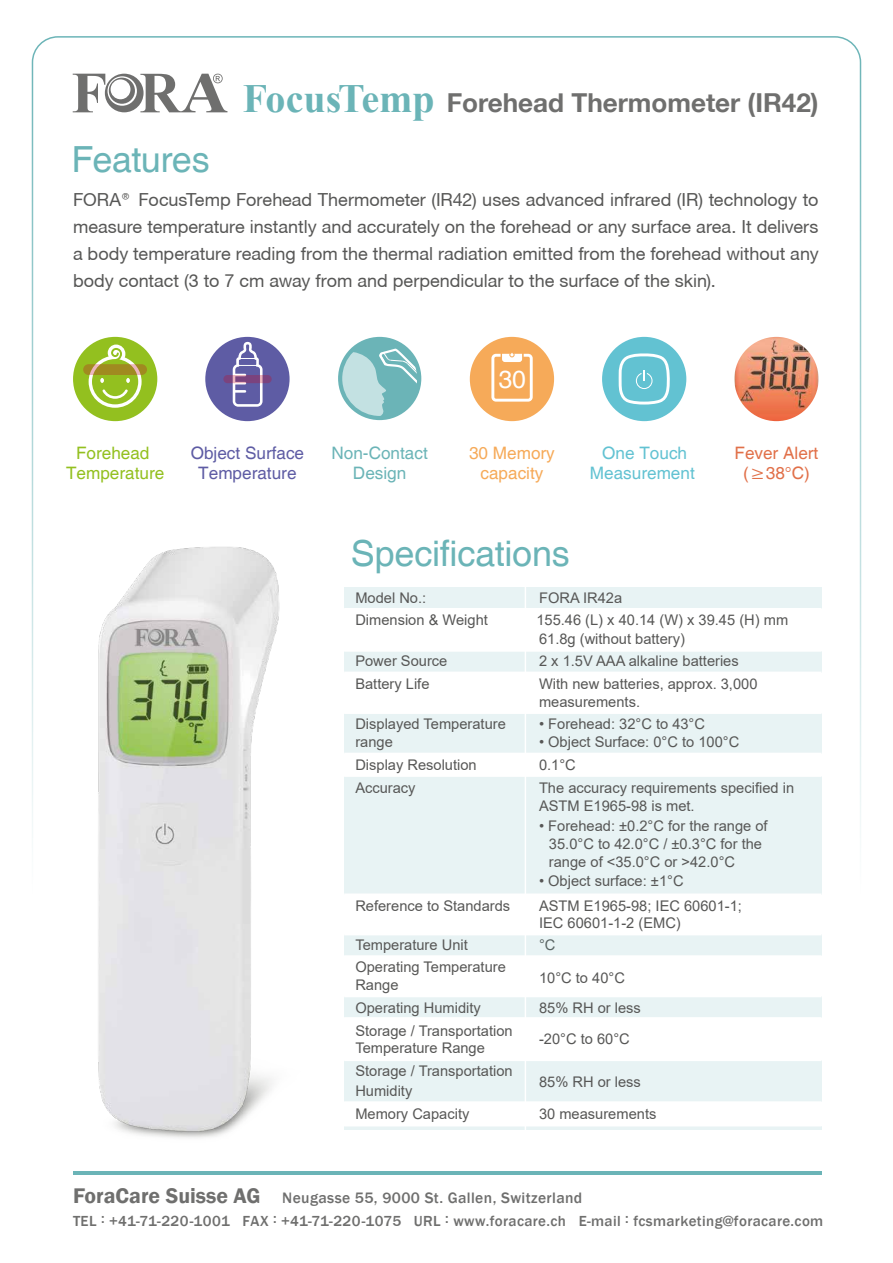
<style>
.page{position:relative;width:893px;height:1263px;background:#fff}
.page>*{position:absolute;margin:0;border:0;box-sizing:border-box;transform-origin:0 0}
.t1{font:36px "Helvetica";letter-spacing:-.01em;color:#6bb4b7}
.t2{font:700 26.1px "Helvetica 75";color:#6f6f6e}
.t3{font:24.75px "Helvetica";color:#fff}
.t4{font:18px/27px "Helvetica Neue CE";color:#575756;text-align:justify}
.t5{font:17.1px/20.5px "Helvetica";color:#5e5ca4;text-align:center}
.t6{font:17.1px/20.5px "Helvetica";color:#93c01f;text-align:center}
.t7{font:17.1px/20.5px "Helvetica";color:#62c2d2;text-align:center}
.t8{font:17.1px/20.5px "Helvetica";color:#e17049;text-align:center}
.t9{font:17.1px/20.5px "Helvetica";color:#6bb4b7;text-align:center}
.t10{font:17.1px/20.5px "Helvetica";color:#f6aa59;text-align:center}
.t11{font:500 15.6px "Franklin Gothic";letter-spacing:.025em;color:#6f6f6e}
.t12{font:500 15px "Franklin Gothic";letter-spacing:.025em;color:#6f6f6e}
.t13{font:14.7px/23.1px "Arial";color:#575756}
.s1{font-family:"Times New Roman";font-size:40.05px;color:#6bb4b7}
.s2{font-weight:600;font-size:21.75px}
</style>
<div class="page">
<svg style="left:73px;top:74px;width:154px;height:38px"></svg>
<img style="left:98px;top:547px;width:182px;height:591px">
<img style="left:734px;top:337px;width:85px;height:84px;border-radius:42px">
<div style="left:470px;top:337px;width:84px;height:84px;background:#f6aa59;border-radius:50%"></div>
<div style="left:491px;top:354px;width:42px;height:48px;border:3px solid #fff;border-radius:3px"></div>
<svg style="left:501px;top:353px;width:23px;height:9px"></svg>
<div style="left:602px;top:337px;width:84px;height:84px;background:#62c2d2;border-radius:50%"></div>
<svg style="left:618px;top:353px;width:52px;height:52px"></svg>
<div style="left:73px;top:337px;width:84px;height:84px;background:#93c01f;border-radius:50%"></div>
<svg style="left:89px;top:345px;width:53px;height:63px"></svg>
<svg style="left:83px;top:364px;width:64px;height:11px"></svg>
<div style="left:205px;top:337px;width:85px;height:84px;background:#5e5ca4;border-radius:50%"></div>
<svg style="left:233px;top:342px;width:30px;height:65px"></svg>
<svg style="left:223px;top:375px;width:49px;height:8px"></svg>
<div style="left:338px;top:337px;width:83px;height:83px;background:#6bb4b7;border-radius:50%"></div>
<svg style="left:342px;top:347px;width:75px;height:69px"></svg>
<div style="left:344px;top:587px;width:478px;height:22px;background:#e8f3f4"></div>
<div style="left:344px;top:651px;width:478px;height:21px;background:#e8f3f4"></div>
<div style="left:344px;top:713px;width:478px;height:40px;background:#e8f3f4"></div>
<div style="left:344px;top:776px;width:478px;height:118px;background:#e8f3f4"></div>
<hr style="left:344px;top:608px;width:478px;height:1px;background:#fff">
<hr style="left:344px;top:650px;width:478px;height:2px;background:#fff">
<hr style="left:344px;top:712px;width:478px;height:2px;background:#fff">
<div style="left:344px;top:1060px;width:478px;height:42px;background:#e8f3f4"></div>
<hr style="left:344px;top:1059px;width:478px;height:2px;background:#fff">
<hr style="left:344px;top:1101px;width:478px;height:2px;background:#fff">
<hr style="left:344px;top:775px;width:478px;height:2px;background:#fff">
<hr style="left:344px;top:893px;width:478px;height:2px;background:#fff">
<div style="left:344px;top:935px;width:478px;height:21px;background:#e8f3f4"></div>
<hr style="left:344px;top:955px;width:478px;height:2px;background:#fff">
<div style="left:344px;top:996px;width:478px;height:22px;background:#e8f3f4"></div>
<hr style="left:344px;top:996px;width:478px;height:1px;background:#fff">
<hr style="left:344px;top:1017px;width:478px;height:2px;background:#fff">
<hr style="left:344px;top:1126px;width:478px;height:4px;background:#e8f3f4">
<hr style="left:525px;top:580px;width:1px;height:550px;background:#fff">
<hr style="left:73px;top:1171px;width:749px;height:3px;background:#6bb4b7">
<h1 class="t1" style="left:72px;top:138px;width:140px">Features</h1>
<h2 class="t2" style="left:243px;top:87px;width:577px"><span class="s1">FocusTemp</span> Forehead Thermometer (IR42)</h2>
<p class="t4" style="left:73px;top:187px;width:747px">FORA® FocusTemp Forehead Thermometer (IR42) uses advanced infrared (IR) technology to measure temperature instantly and accurately on the forehead or any surface area. It delivers a body temperature reading from the thermal radiation emitted from the forehead without any body contact (3 to 7 cm away from and perpendicular to the surface of the skin).</p>
<h3 class="t3" style="left:498px;top:365px;width:29px">30</h3>
<p class="t6" style="left:66px;top:443px;width:100px">Forehead<br>Temperature</p>
<p class="t5" style="left:191px;top:443px;width:115px">Object Surface<br>Temperature</p>
<p class="t9" style="left:331px;top:443px;width:98px">Non-Contact<br>Design</p>
<p class="t7" style="left:590px;top:443px;width:106px">One Touch<br>Measurement</p>
<p class="t10" style="left:469px;top:443px;width:87px">30 Memory capacity</p>
<h1 class="t1" style="left:351px;top:533px;width:220px">Specifications</h1>
<p class="t8" style="left:734px;top:443px;width:85px">Fever Alert (≥38°C)</p>
<p class="t13" style="left:355px;top:587px;width:134px;line-height:21.6px">Model No.:<br>Dimension &amp; Weight</p>
<p class="t13" style="left:355px;top:649px;width:94px">Power Source<br>Battery Life</p>
<p class="t13" style="left:355px;top:714px;width:152px;line-height:18px">Displayed Temperature range</p>
<p class="t13" style="left:355px;top:753px;width:123px">Display Resolution<br>Accuracy</p>
<p class="t13" style="left:355px;top:894px;width:156px">Reference to Standards</p>
<p class="t13" style="left:355px;top:934px;width:152px;line-height:21.6px">Temperature Unit<br>Operating Temperature</p>
<p class="t13" style="left:355px;top:973px;width:159px">Range<br>Operating Humidity<br>Storage / Transportation</p>
<p class="t13" style="left:355px;top:1036px;width:159px">Temperature Range<br>Storage / Transportation</p>
<p class="t13" style="left:355px;top:1078px;width:116px">Humidity<br>Memory Capacity</p>
<p class="t13" style="left:539px;top:586px;width:85px">FORA IR42a</p>
<p class="t13" style="left:539px;top:628px;width:201px;line-height:21.6px">61.8g (without battery)<br>2 x 1.5V AAA alkaline batteries</p>
<p class="t13" style="left:539px;top:675px;width:220px;line-height:17.5px">With new batteries, approx. 3,000 measurements.</p>
<p class="t13" style="left:539px;top:712px;width:168px">• Forehead: 32°C to 43°C</p>
<p class="t13" style="left:539px;top:730px;width:202px">• Object Surface: 0°C to 100°C<br>0.1°C</p>
<p class="t13" style="left:539px;top:794px;width:157px">ASTM E1965-98 is met.</p>
<p class="t13" style="left:549px;top:816px;width:220px;line-height:18px;text-indent:-10px">• Forehead: ±0.2°C for the range of<br>35.0°C to 42.0°C / ±0.3°C for the range of &lt;35.0°C or &gt;42.0°C</p>
<p class="t13" style="left:539px;top:869px;width:204px;line-height:24.6px">• Object surface: ±1°C<br>ASTM E1965-98; IEC 60601-1;</p>
<p class="t13" style="left:539px;top:912px;width:143px">IEC 60601-1-2 (EMC)</p>
<p class="t13" style="left:536px;top:608px;width:253px">155.46 (L) x 40.14 (W) x 39.45 (H) mm</p>
<p class="t13" style="left:539px;top:776px;width:257px">The accuracy requirements specified in</p>
<p class="t13" style="left:539px;top:934px;width:18px">°C</p>
<p class="t13" style="left:539px;top:962px;width:103px;line-height:30.6px">10°C to 40°C<br>85% RH or less -20°C to 60°C</p>
<p class="t13" style="left:539px;top:1070px;width:103px">85% RH or less</p>
<p class="t13" style="left:539px;top:1102px;width:119px">30 measurements</p>
<p class="t11" style="left:73px;top:1188px;width:511px"><span class="s2">ForaCare Suisse AG</span> Neugasse 55, 9000 St. Gallen, Switzerland</p>
<p class="t12" style="left:73px;top:1211px;width:752px">TEL : +41-71-220-1001 FAX : +41-71-220-1075 URL : www.foracare.ch E-mail : fcsmarketing@foracare.com</p>
</div>
